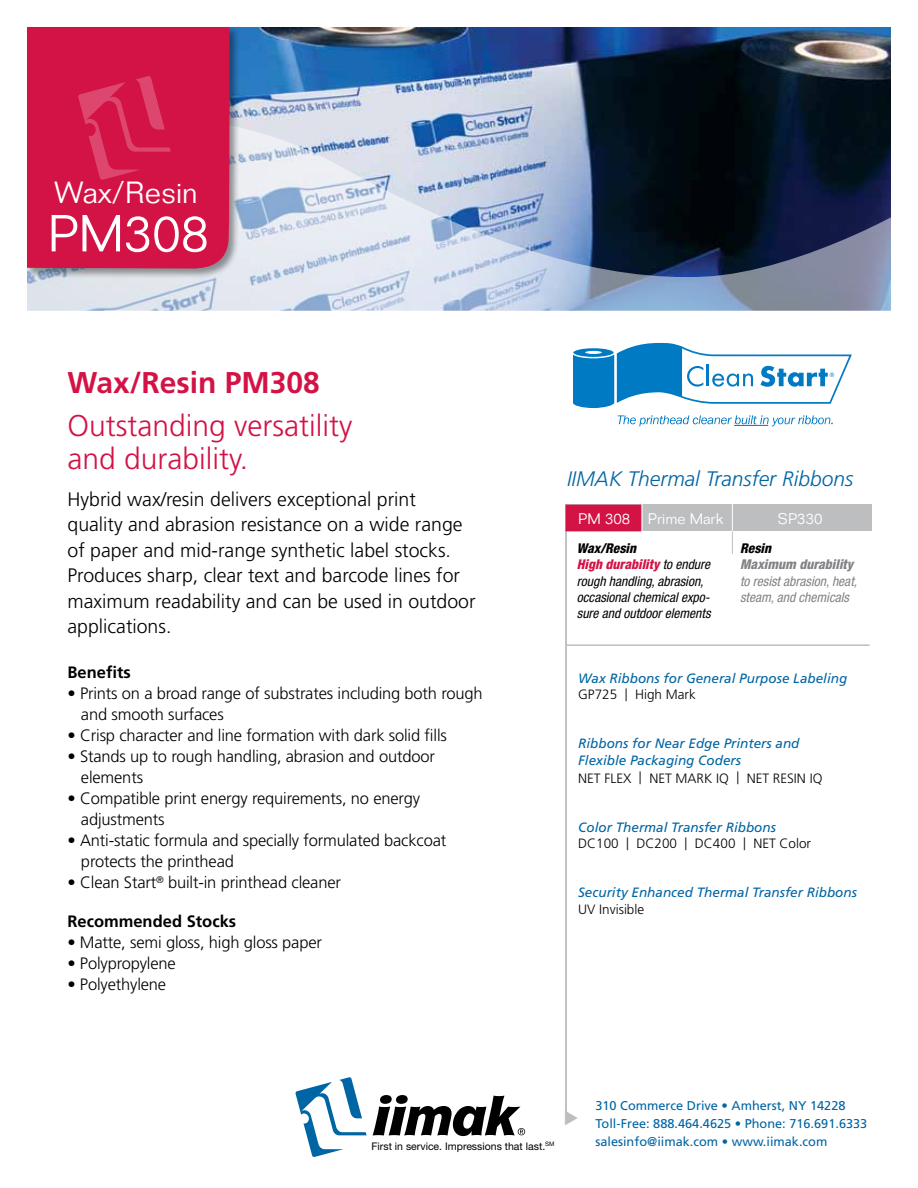
<style>
.page{position:relative;width:918px;height:1188px;background:#fff}
.page>*{position:absolute;margin:0;border:0;box-sizing:border-box;transform-origin:0 0}
.t1{font:300 51px "Folio Std";color:#fff}
.t2{font:300 30px/33px "Frutiger LT Std";color:#d31245}
.t3{font:700 30px "Frutiger LT Std";color:#d31245}
.t4{font:300 30px "Folio Std";color:#fff}
.t5{font:italic 300 21px "Frutiger LT Std";color:#0065a4}
.t6{font:300 19.5px/25.5px "Frutiger LT Std";color:#000}
.t7{font:300 16.5px/21px "Frutiger LT Std";letter-spacing:-.01em;color:#000}
.t8{font:700 16.5px "Frutiger LT Std";color:#000}
.t9{font:300 15.15px "Folio Std";color:#fff}
.t10{font:italic 13.5px/16.5px "Frutiger LT Std";color:#0065a4}
.t11{font:italic condensed 13.5px/16.2px "Helvetica Neue LT Std";color:#000}
.t12{font:italic condensed 13.5px/16.2px "Helvetica Neue LT Std";color:#808285}
.t13{font:300 13.5px "Frutiger LT Std";color:#000}
.t14{font:italic 800 condensed 13.5px "Helvetica Neue LT Std";color:#808285}
.t15{font:italic 800 condensed 13.5px "Helvetica Neue LT Std";color:#000}
.t16{font:12.75px/18px "Frutiger LT Std";color:#0065a4}
.t17{font:10.5px "Helvetica Neue LT Std";color:#000}
.s1{font-weight:800}
.s2{font-weight:800;color:#d31245}
.s3{font-weight:300;font-style:normal;color:#000}
.s4{font-weight:300;font-style:normal;font-size:12.75px;color:#000}
.s5{font-size:12.75px}
</style>
<div class="page">
<div style="left:565px;top:504px;width:306px;height:27px;background:#bcbec0"></div>
<hr style="left:565px;top:505px;width:2px;height:615px;background:#bcbec0">
<img style="left:240px;top:27px;width:651px;height:87px">
<svg style="left:295px;top:1077px;width:72px;height:80px"></svg>
<svg style="left:373px;top:1095px;width:152px;height:41px"></svg>
<svg style="left:618px;top:415px;width:215px;height:11px"></svg>
<svg style="left:573px;top:342px;width:279px;height:66px"></svg>
<svg style="left:27px;top:114px;width:864px;height:196px;background:#7e8b9f"></svg>
<div style="left:25px;top:25px;width:215px;height:254px;background:#000;opacity:.4"></div>
<div style="left:27px;top:27px;width:207px;height:241px;background:#d31245"></div>
<svg style="left:78px;top:76px;width:93px;height:104px;background:#d52050"></svg>
<div style="left:566px;top:505px;width:76px;height:26px;background:#d31245"></div>
<hr style="left:732px;top:498px;width:1px;height:34px;background:#fff">
<svg style="left:732px;top:531px;width:1px;height:23px"></svg>
<hr style="left:565px;top:644px;width:305px;height:2px;background:#bcbec0">
<hr style="left:642px;top:502px;width:1px;height:33px;background:#fff">
<h2 class="t4" style="left:54px;top:175px;width:145px">Wax/Resin</h2>
<h1 class="t1" style="left:47px;top:203px;width:163px">PM308</h1>
<h2 class="t3" style="left:68px;top:365px;width:254px">Wax/Resin PM308</h2>
<h2 class="t2" style="left:68px;top:410px;width:286px">Outstanding versatility and durability.</h2>
<p class="t6" style="left:68px;top:487px;width:410px">Hybrid wax/resin delivers exceptional print quality and abrasion resistance on a wide range of paper and mid-range synthetic label stocks.<br>Produces sharp, clear text and barcode lines for maximum readability and can be used in outdoor applications.</p>
<p class="t8" style="left:68px;top:663px;width:65px">Benefits</p>
<p class="t7" style="left:81px;top:683px;width:403px;text-indent:-13px">• Prints on a broad range of substrates including both rough and smooth surfaces</p>
<p class="t7" style="left:68px;top:725px;width:381px">• Crisp character and line formation with dark solid fills</p>
<p class="t7" style="left:81px;top:746px;width:355px;text-indent:-13px">• Stands up to rough handling, abrasion and outdoor elements</p>
<p class="t7" style="left:81px;top:788px;width:341px;text-indent:-13px">• Compatible print energy requirements, no energy adjustments</p>
<p class="t7" style="left:81px;top:830px;width:367px;text-indent:-13px">• Anti-static formula and specially formulated backcoat protects the printhead</p>
<p class="t7" style="left:68px;top:872px;width:275px">• Clean Start<sup>®</sup> built-in printhead cleaner</p>
<p class="t8" style="left:67px;top:912px;width:170px">Recommended Stocks</p>
<p class="t7" style="left:67px;top:932px;width:256px">• Matte, semi gloss, high gloss paper</p>
<p class="t7" style="left:67px;top:953px;width:110px">• Polypropylene</p>
<p class="t7" style="left:67px;top:974px;width:100px">• Polyethylene</p>
<p class="t5" style="left:567px;top:467px;width:288px">IIMAK Thermal Transfer Ribbons</p>
<p class="t9" style="left:578px;top:509px;width:146px">PM 308 Prime Mark</p>
<p class="t9" style="left:778px;top:509px;width:46px">SP330</p>
<p class="t11" style="left:577px;top:541px;width:135px"><span class="s1">Wax/Resin<br></span><span class="s2">High durability</span> to endure rough handling, abrasion, occasional chemical expo&shy;sure and outdoor elements</p>
<p class="t15" style="left:740px;top:540px;width:33px">Resin</p>
<p class="t14" style="left:740px;top:556px;width:115px">Maximum durability</p>
<p class="t12" style="left:740px;top:573px;width:119px">to resist abrasion, heat, steam, and chemicals</p>
<p class="t10" style="left:578px;top:670px;width:271px">Wax Ribbons for General Purpose Labeling<br><span class="s3">GP725</span> <span class="s4">|</span> <span class="s3">High Mark</span></p>
<p class="t10" style="left:578px;top:736px;width:223px">Ribbons for Near Edge Printers and<br>Flexible Packaging Coders</p>
<p class="t13" style="left:578px;top:770px;width:246px">NET FLEX <span class="s5">|</span> NET MARK IQ <span class="s5">|</span> NET RESIN IQ</p>
<p class="t10" style="left:578px;top:819px;width:234px">Color Thermal Transfer Ribbons<br><span class="s3">DC100</span> <span class="s4">|</span> <span class="s3">DC200</span> <span class="s4">|</span> <span class="s3">DC400</span> <span class="s4">|</span> <span class="s3">NET Color</span></p>
<p class="t10" style="left:578px;top:885px;width:280px">Security Enhanced Thermal Transfer Ribbons</p>
<p class="t13" style="left:578px;top:902px;width:68px">UV Invisible</p>
<p class="t17" style="left:372px;top:1140px;width:184px">First in service. Impressions that last.<sup>SM</sup></p>
<p class="t16" style="left:595px;top:1096px;width:273px">310 Commerce Drive • Amherst, NY 14228<br>Toll-Free: 888.464.4625 • Phone: 716.691.6333 salesinfo@iimak.com • www.iimak.com</p>
</div>
